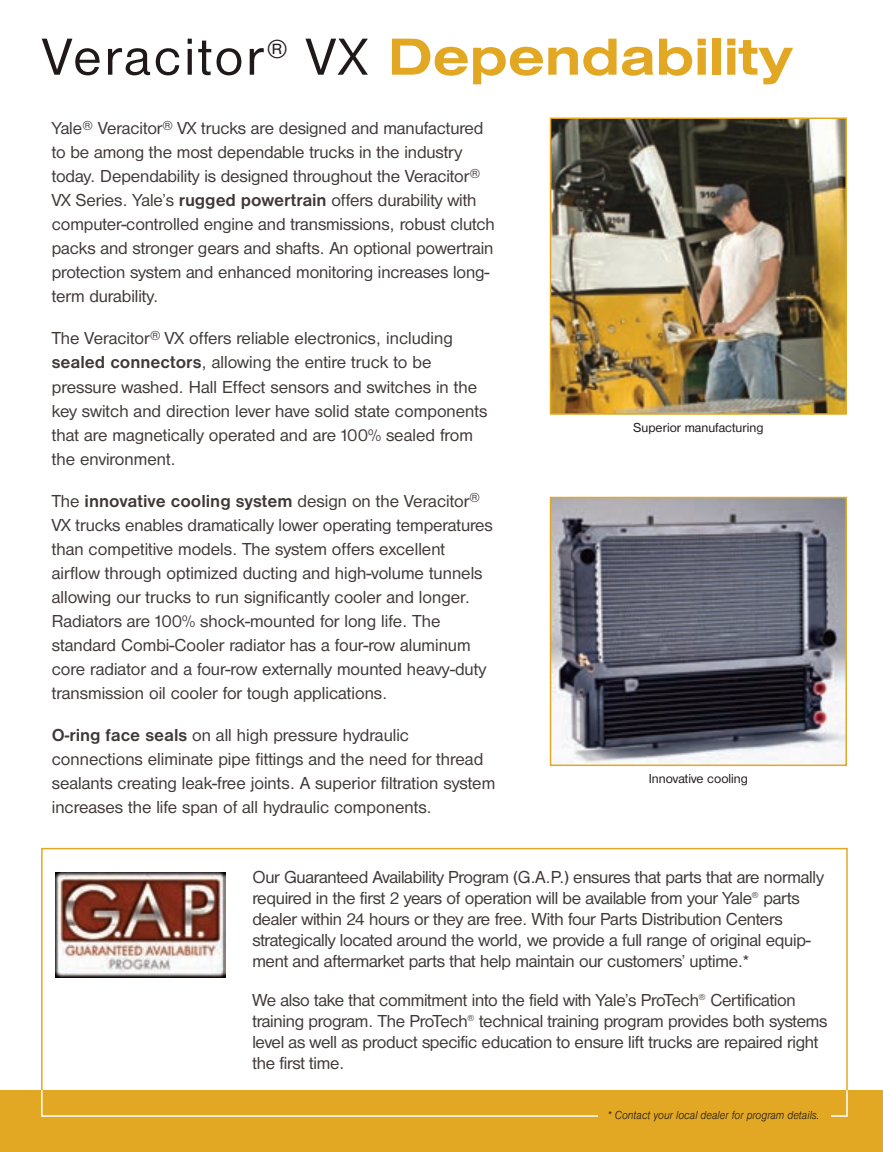
<style>
.page{position:relative;width:883px;height:1152px;background:#fff}
.page>*{position:absolute;margin:0;border:0;box-sizing:border-box;transform-origin:0 0}
.t1{font:54px "Nimbus San D Bold Exte";color:#e2a824}
.t2{font:18px/24px "Nimbus San D";letter-spacing:-.005em;color:#3f3837}
.t3{font:13.5px "Nimbus San D";color:#201919}
.t4{font:12px "Nimbus San D Ligh Ital";color:#201919;scale:.9 1}
.s1{font-family:"Nimbus San D";color:#201919}
.s2{font-weight:700}
</style>
<div class="page">
<div style="left:0;top:1089px;width:882px;height:62px;background:#e2a824"></div>
<img style="left:552px;top:120px;width:291px;height:291px">
<div style="left:549px;top:117px;width:297px;height:297px;border:2px solid #e2a824"></div>
<img style="left:552px;top:499px;width:291px;height:263px">
<div style="left:549px;top:496px;width:297px;height:269px;border:2px solid #e2a824"></div>
<svg style="left:846px;top:1089px;width:1px;height:25px"></svg>
<hr style="left:41px;top:1089px;width:2px;height:26px;background:#fff">
<hr style="left:846px;top:848px;width:1px;height:241px;background:#e2a824">
<hr style="left:41px;top:848px;width:2px;height:241px;background:#e2a824">
<hr style="left:41px;top:1114px;width:806px;height:2px;background:#fff">
<div style="left:598px;top:1109px;width:232px;height:18px;background:#e2a824"></div>
<img style="left:55px;top:872px;width:170px;height:105px">
<hr style="left:41px;top:847px;width:806px;height:2px;background:#e2a824">
<h1 class="t1" style="left:43px;top:24px;width:751px"><span class="s1">Veracitor</span><sup>®</sup> <span class="s1">VX</span> Dependability</h1>
<p class="t2" style="left:52px;top:116px;width:444px">Yale<sup>®</sup> Veracitor<sup>®</sup> VX trucks are designed and manufactured to be among the most dependable trucks in the industry today. Dependability is designed throughout the Veracitor<sup>® </sup>VX Series. Yale’s <span class="s2">rugged powertrain</span> offers durability with computer-controlled engine and transmissions, robust clutch packs and stronger gears and shafts. An optional powertrain protection system and enhanced monitoring increases long&shy;term durability.</p>
<p class="t2" style="left:52px;top:326px;width:437px">The Veracitor<sup>®</sup> VX offers reliable electronics, including <span class="s2">sealed connectors</span>, allowing the entire truck to be pressure washed. Hall Effect sensors and switches in the key switch and direction lever have solid state components that are magnetically operated and are 100% sealed from the environment.</p>
<p class="t2" style="left:52px;top:488px;width:442px">The <span class="s2">innovative cooling system</span> design on the Veracitor<sup>® </sup>VX trucks enables dramatically lower operating temperatures than competitive models. The system offers excellent airflow through optimized ducting and high-volume tunnels allowing our trucks to run significantly cooler and longer.<br>Radiators are 100% shock-mounted for long life. The standard Combi-Cooler radiator has a four-row aluminum core radiator and a four-row externally mounted heavy-duty transmission oil cooler for tough applications.</p>
<p class="t2" style="left:52px;top:722px;width:445px"><span class="s2">O-ring face seals</span> on all high pressure hydraulic connections eliminate pipe fittings and the need for thread sealants creating leak-free joints. A superior filtration system increases the life span of all hydraulic components.</p>
<p class="t3" style="left:633px;top:419px;width:132px">Superior manufacturing</p>
<p class="t3" style="left:648px;top:769px;width:101px">Innovative cooling</p>
<p class="t2" style="left:252px;top:866px;width:573px;line-height:21px">Our Guaranteed Availability Program (G.A.P.) ensures that parts that are normally required in the first 2 years of operation will be available from your Yale<sup>®</sup> parts dealer within 24 hours or they are free. With four Parts Distribution Centers strategically located around the world, we provide a full range of original equip&shy;ment and aftermarket parts that help maintain our customers’ uptime.*</p>
<p class="t2" style="left:252px;top:989px;width:576px;line-height:21px">We also take that commitment into the field with Yale’s ProTech<sup>®</sup> Certification training program. The ProTech<sup>®</sup> technical training program provides both systems level as well as product specific education to ensure lift trucks are repaired right the first time.</p>
<p class="t4" style="left:607px;top:1107px;width:237px">* Contact your local dealer for program details.</p>
</div>
